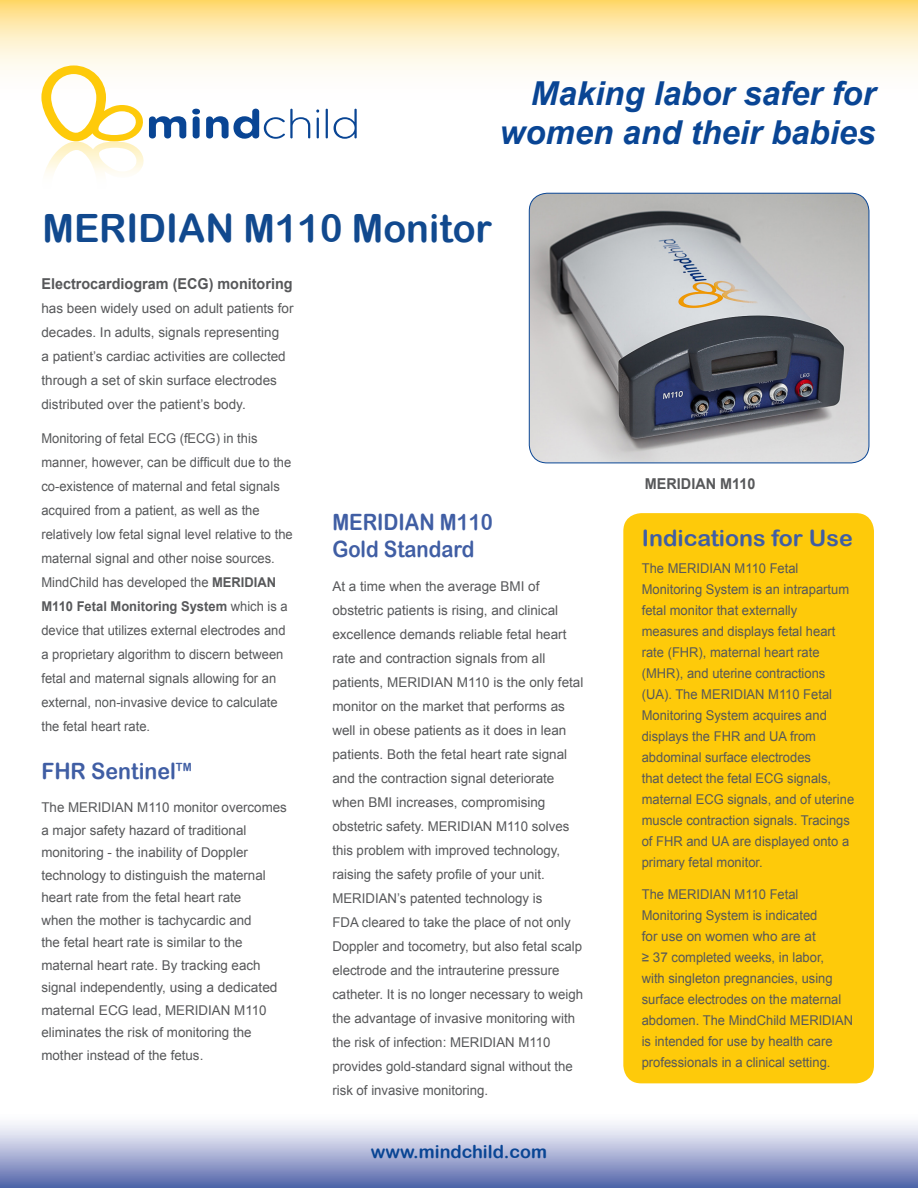
<style>
.page{position:relative;width:918px;height:1188px;background:#fff}
.page>*{position:absolute;margin:0;border:0;box-sizing:border-box;transform-origin:0 0}
.t1{font:39px "Arial Rounded MT Bold";color:#11498e}
.Top_Title{font:italic 700 33px "Arial";color:#094594}
._05_Body{font:22.5px/27px "Arial Rounded MT Bold";color:#405ea4;scale:.9 1}
._02_Subtitles{font:22.5px "Arial Rounded MT Bold";color:#405ea4}
._05_Body-2{font:22.5px "Arial Rounded MT Bold";color:#405ea4;scale:.95 1}
.t2{font:18px "Arial Rounded MT Bold";color:#094594}
._05_Body-3{font:700 15px "Arial";color:#57585a;scale:.96 1}
._05_Body-4{font:13.5px/24px "Arial";color:#57585a}
._05_Body-5{font:13.5px/21px "Arial";color:#57585a;scale:.96 1}
.s1{font-weight:700}
</style>
<div class="page">
<div style="left:0;top:1111px;width:918px;height:77px;background:linear-gradient(to bottom,#fff,#5768ac)"></div>
<svg style="left:0;top:0;width:918px;height:115px"></svg>
<svg style="left:41px;top:65px;width:145px;height:108px"></svg>
<svg style="left:192px;top:109px;width:8px;height:30px"></svg>
<svg style="left:206px;top:109px;width:104px;height:30px"></svg>
<hr style="left:317px;top:118px;width:2px;height:20px;background:#094594">
<svg style="left:316px;top:109px;width:3px;height:4px"></svg>
<hr style="left:326px;top:109px;width:2px;height:29px;background:#094594">
<svg style="left:334px;top:109px;width:23px;height:30px"></svg>
<div style="left:623px;top:513px;width:251px;height:570px;background:#feca0a;border-radius:18px"></div>
<img style="left:529px;top:193px;width:340px;height:270px">
<div style="left:529px;top:193px;width:340px;height:270px;border:1px solid #094594;border-radius:18px"></div>
<p class="Top_Title" style="left:531px;top:71px;width:346px">Making labor safer for</p>
<p class="Top_Title" style="left:500px;top:111px;width:377px">women and their babies</p>
<p class="t1" style="left:43px;top:206px;width:451px">MERIDIAN M110 Monitor</p>
<p class="_05_Body-3" style="left:41px;top:273px;width:263px">Electrocardiogram (ECG) monitoring</p>
<p class="_05_Body-4" style="left:41px;top:296px;width:254px">has been widely used on adult patients for decades. In adults, signals representing<br>a patient’s cardiac activities are collected through a set of skin surface electrodes distributed over the patient’s body.</p>
<p class="_05_Body-5" style="left:41px;top:427px;width:263px;line-height:24px">Monitoring of fetal ECG (fECG) in this manner, however, can be difficult due to the co-existence of maternal and fetal signals acquired from a patient, as well as the relatively low fetal signal level relative to the maternal signal and other noise sources.<br>MindChild has developed the <span class="s1">MERIDIAN M110 Fetal Monitoring System</span> which is a device that utilizes external electrodes and a proprietary algorithm to discern between fetal and maternal signals allowing for an external, non-invasive device to calculate the fetal heart rate.</p>
<p class="_05_Body-2" style="left:41px;top:758px;width:160px">FHR Sentinel<sup>TM</sup></p>
<p class="_05_Body-4" style="left:41px;top:797px;width:247px;line-height:22.5px">The MERIDIAN M110 monitor overcomes a major safety hazard of traditional monitoring - the inability of Doppler technology to distinguish the maternal heart rate from the fetal heart rate<br>when the mother is tachycardic and<br>the fetal heart rate is similar to the maternal heart rate. By tracking each signal independently, using a dedicated maternal ECG lead, MERIDIAN M110 eliminates the risk of monitoring the mother instead of the fetus.</p>
<p class="_05_Body" style="left:332px;top:508px;width:180px">MERIDIAN M110<br>Gold Standard</p>
<p class="_05_Body-4" style="left:332px;top:575px;width:253px">At a time when the average BMI of obstetric patients is rising, and clinical excellence demands reliable fetal heart rate and contraction signals from all patients, MERIDIAN M110 is the only fetal monitor on the market that performs as well in obese patients as it does in lean patients. Both the fetal heart rate signal and the contraction signal deteriorate when BMI increases, compromising obstetric safety. MERIDIAN M110 solves this problem with improved technology, raising the safety profile of your unit.<br>MERIDIAN’s patented technology is<br>FDA cleared to take the place of not only Doppler and tocometry, but also fetal scalp electrode and the intrauterine pressure catheter. It is no longer necessary to weigh the advantage of invasive monitoring with the risk of infection: MERIDIAN M110 provides gold-standard signal without the risk of invasive monitoring.</p>
<p class="t2" style="left:371px;top:1141px;width:178px">www.mindchild.com</p>
<p class="_05_Body-3" style="left:645px;top:474px;width:117px">MERIDIAN M110</p>
<p class="_02_Subtitles" style="left:642px;top:524px;width:213px">Indications for Use</p>
<p class="_05_Body-5" style="left:642px;top:558px;width:223px">The MERIDIAN M110 Fetal<br>Monitoring System is an intrapartum fetal monitor that externally measures and displays fetal heart rate (FHR), maternal heart rate (MHR), and uterine contractions (UA). The MERIDIAN M110 Fetal<br>Monitoring System acquires and displays the FHR and UA from abdominal surface electrodes<br>that detect the fetal ECG signals, maternal ECG signals, and of uterine muscle contraction signals. Tracings of FHR and UA are displayed onto a primary fetal monitor.</p>
<p class="_05_Body-5" style="left:642px;top:884px;width:222px">The MERIDIAN M110 Fetal<br>Monitoring System is indicated<br>for use on women who are at<br>≥ 37 completed weeks, in labor,<br>with singleton pregnancies, using surface electrodes on the maternal abdomen. The MindChild MERIDIAN is intended for use by health care professionals in a clinical setting.</p>
</div>
